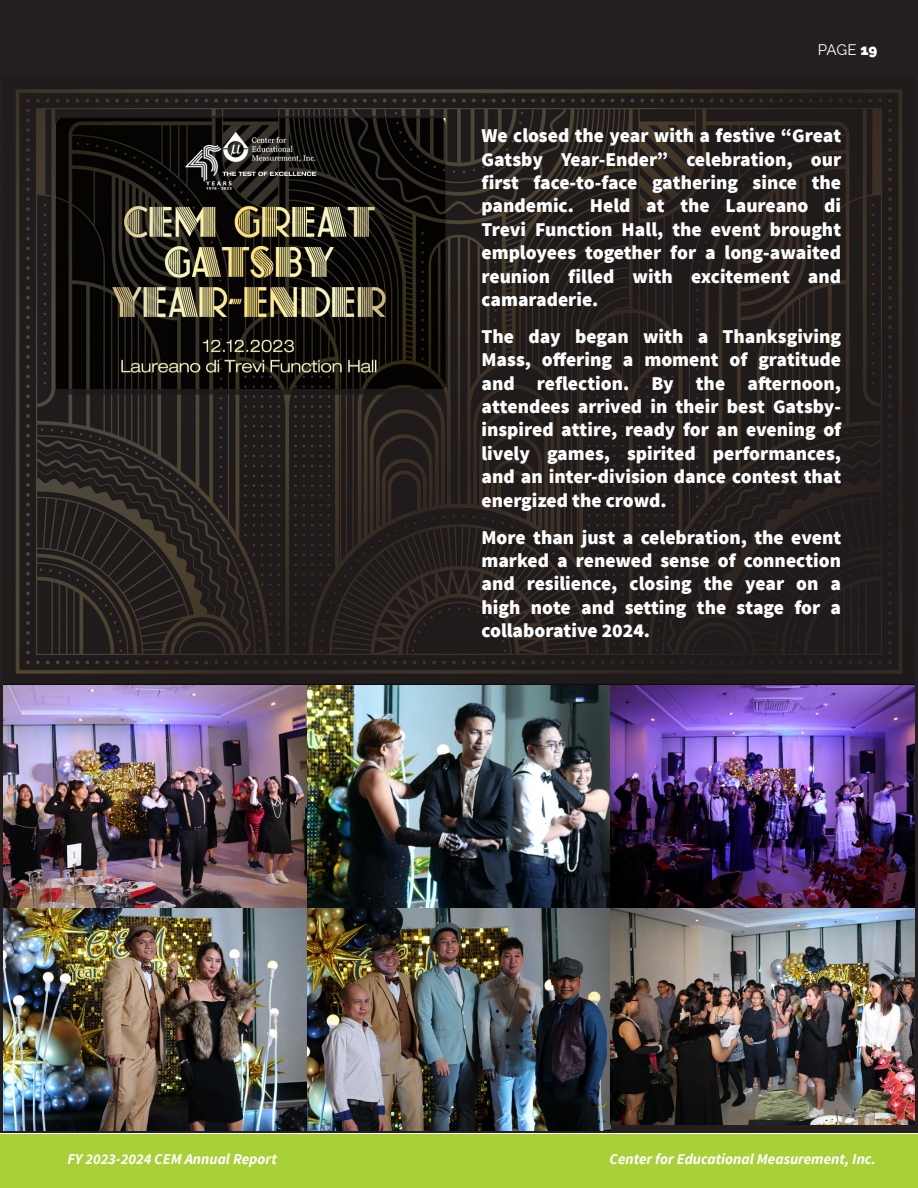
<style>
.page{position:relative;width:918px;height:1188px;background:#fff}
.page>*{position:absolute;margin:0;border:0;box-sizing:border-box;transform-origin:0 0}
.Emphasis{font:900 19.5px/23.4px "Source Sans Pro";color:#fff;text-align:justify}
.t1{font:italic 700 15px "Source Sans Pro";color:#fff}
.t2{font:15px "Raleway";color:#fff}
.s1{font-weight:800}
</style>
<div class="page">
<div style="left:0;top:1134px;width:918px;height:54px;background:#a9cf39"></div>
<div style="left:1px;top:0;width:917px;height:1132px;background:#231f20"></div>
<img style="left:3px;top:685px;width:912px;height:223px">
<img style="left:3px;top:908px;width:608px;height:223px">
<img style="left:611px;top:908px;width:304px;height:216px">
<svg style="left:3px;top:89px;width:912px;height:596px"></svg>
<p class="t2" style="left:818px;top:41px;width:61px">PAGE <span class="s1">19</span></p>
<p class="Emphasis" style="left:482px;top:125px;width:361px">We closed the year with a festive “Great Gatsby Year-Ender” celebration, our first face-to-face gathering since the pandemic. Held at the Laureano di Trevi Function Hall, the event brought employees together for a long-awaited reunion filled with excitement and camaraderie.</p>
<p class="Emphasis" style="left:482px;top:325px;width:361px">The day began with a Thanksgiving Mass, offering a moment of gratitude and reflection. By the afternoon, attendees arrived in their best Gatsby&shy;inspired attire, ready for an evening of lively games, spirited performances, and an inter-division dance contest that energized the crowd.</p>
<p class="Emphasis" style="left:482px;top:526px;width:361px">More than just a celebration, the event marked a renewed sense of connection and resilience, closing the year on a high note and setting the stage for a collaborative 2024.</p>
<p class="t1" style="left:68px;top:1150px;width:211px">FY 2023-2024 CEM Annual Report</p>
<p class="t1" style="left:610px;top:1150px;width:268px">Center for Educational Measurement, Inc.</p>
</div>
